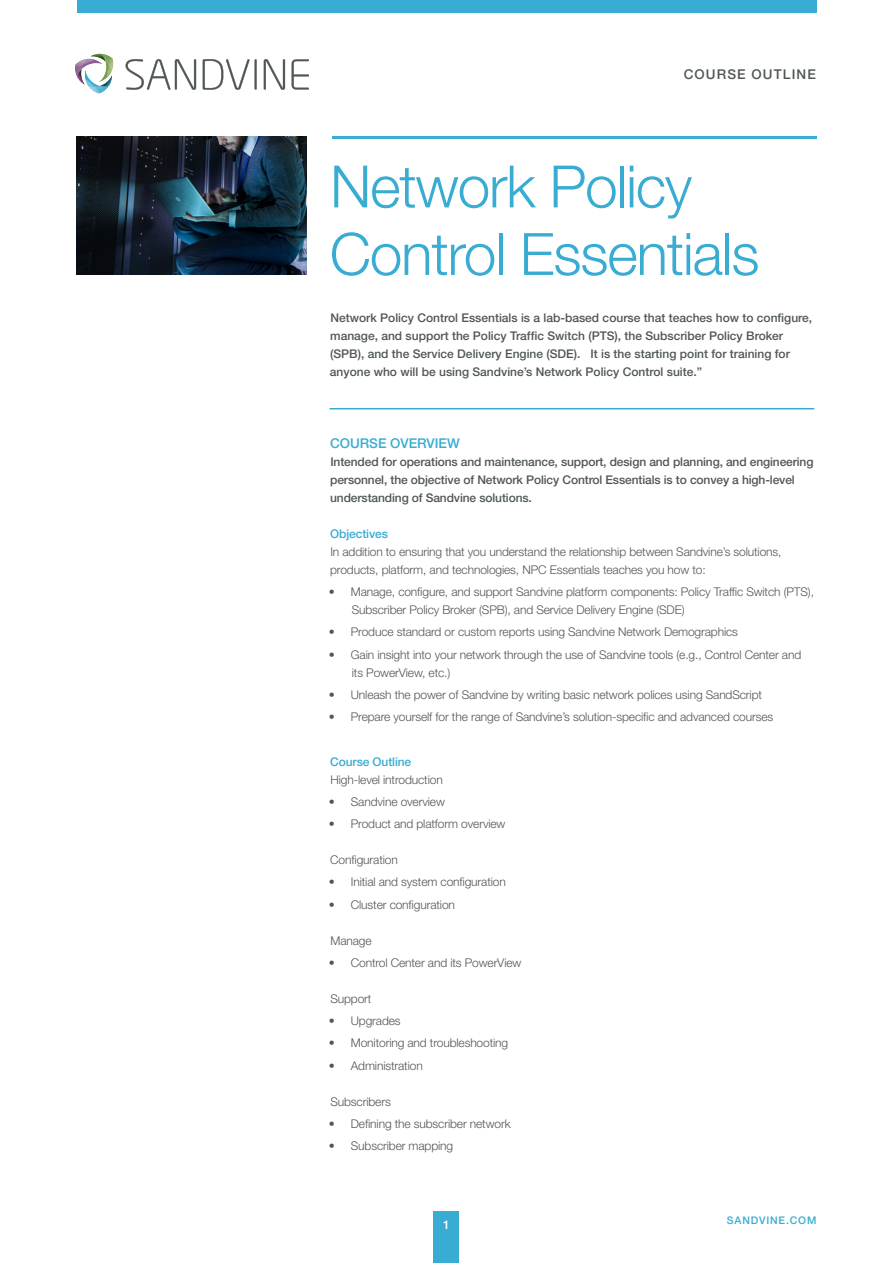
<style>
.page{position:relative;width:893px;height:1263px;background:#fff}
.page>*{position:absolute;margin:0;border:0;box-sizing:border-box;transform-origin:0 0}
.t1{font:300 58.5px/67.5px "Helvetica Neue LT Pro";letter-spacing:-.02em;color:#38acd2}
.t2{font:500 13.5px "Helvetica Neue LT Pro";color:#38acd2}
.t3{font:500 13.5px "Helvetica Neue LT Pro";letter-spacing:.08em;color:#505657}
.t4{font:300 12px/18px "Helvetica Neue LT Pro";letter-spacing:-.01em;color:#505657}
.t5{font:500 12px/18px "Helvetica Neue LT Pro";color:#505657}
.t6{font:500 12px "Helvetica Neue LT Pro";letter-spacing:-.01em;color:#38acd2}
.t7{font:500 12px "Helvetica Neue LT Pro";color:#fff}
.t8{font:500 10.5px "Helvetica Neue LT Pro";letter-spacing:.08em;color:#38acd2}
</style>
<div class="page">
<div style="left:77px;top:0;width:739px;height:13px;background:#38acd2"></div>
<hr style="left:330px;top:408px;width:484px;height:1px;background:#38acd2">
<svg style="left:75px;top:54px;width:39px;height:39px"></svg>
<img style="left:77px;top:69px;width:8px;height:16px">
<svg style="left:126px;top:59px;width:70px;height:31px"></svg>
<svg style="left:203px;top:59px;width:54px;height:31px"></svg>
<svg style="left:264px;top:59px;width:21px;height:31px"></svg>
<svg style="left:292px;top:59px;width:17px;height:31px"></svg>
<hr style="left:332px;top:136px;width:484px;height:2px;background:#38acd2">
<img style="left:77px;top:136px;width:230px;height:139px">
<div style="left:434px;top:1212px;width:25px;height:51px;background:#38acd2"></div>
<p class="t3" style="left:684px;top:66px;width:134px">COURSE OUTLINE</p>
<h1 class="t1" style="left:330px;top:152px;width:431px">Network Policy<br>Control Essentials</h1>
<p class="t5" style="left:330px;top:308px;width:484px">Network Policy Control Essentials is a lab-based course that teaches how to configure, manage, and support the Policy Traffic Switch (PTS), the Subscriber Policy Broker (SPB), and the Service Delivery Engine (SDE). It is the starting point for training for anyone who will be using Sandvine’s Network Policy Control suite.”</p>
<p class="t2" style="left:330px;top:435px;width:131px">COURSE OVERVIEW</p>
<p class="t5" style="left:330px;top:452px;width:485px">Intended for operations and maintenance, support, design and planning, and engineering personnel, the objective of Network Policy Control Essentials is to convey a high-level understanding of Sandvine solutions.</p>
<p class="t6" style="left:330px;top:526px;width:59px">Objectives</p>
<p class="t4" style="left:330px;top:542px;width:453px">In addition to ensuring that you understand the relationship between Sandvine’s solutions, products, platform, and technologies, NPC Essentials teaches you how to:</p>
<p class="t4" style="left:352px;top:582px;width:464px;text-indent:-23px">• Manage, configure, and support Sandvine platform components: Policy Traffic Switch (PTS),<br>Subscriber Policy Broker (SPB), and Service Delivery Engine (SDE)</p>
<p class="t4" style="left:329px;top:623px;width:411px">• Produce standard or custom reports using Sandvine Network Demographics</p>
<p class="t4" style="left:352px;top:645px;width:451px;text-indent:-23px">• Gain insight into your network through the use of Sandvine tools (e.g., Control Center and its PowerView, etc.)</p>
<p class="t4" style="left:329px;top:685px;width:435px">• Unleash the power of Sandvine by writing basic network polices using SandScript</p>
<p class="t4" style="left:329px;top:707px;width:446px">• Prepare yourself for the range of Sandvine’s solution-specific and advanced courses</p>
<p class="t6" style="left:330px;top:754px;width:82px">Course Outline</p>
<p class="t4" style="left:330px;top:770px;width:114px">High-level introduction</p>
<p class="t4" style="left:329px;top:792px;width:118px">• Sandvine overview</p>
<p class="t4" style="left:329px;top:814px;width:178px">• Product and platform overview</p>
<p class="t4" style="left:330px;top:850px;width:69px">Configuration</p>
<p class="t4" style="left:329px;top:873px;width:179px">• Initial and system configuration</p>
<p class="t4" style="left:329px;top:895px;width:128px">• Cluster configuration</p>
<p class="t4" style="left:331px;top:931px;width:43px">Manage</p>
<p class="t4" style="left:329px;top:953px;width:194px">• Control Center and its PowerView</p>
<p class="t4" style="left:330px;top:989px;width:43px">Support</p>
<p class="t4" style="left:329px;top:1011px;width:73px">• Upgrades</p>
<p class="t4" style="left:329px;top:1034px;width:181px">• Monitoring and troubleshooting</p>
<p class="t4" style="left:329px;top:1056px;width:96px">• Administration</p>
<p class="t4" style="left:330px;top:1092px;width:62px">Subscribers</p>
<p class="t4" style="left:329px;top:1114px;width:183px">• Defining the subscriber network</p>
<p class="t4" style="left:329px;top:1136px;width:126px">• Subscriber mapping</p>
<p class="t7" style="left:443px;top:1217px;width:8px">1</p>
<p class="t8" style="left:727px;top:1214px;width:91px">SANDVINE.COM</p>
</div>
